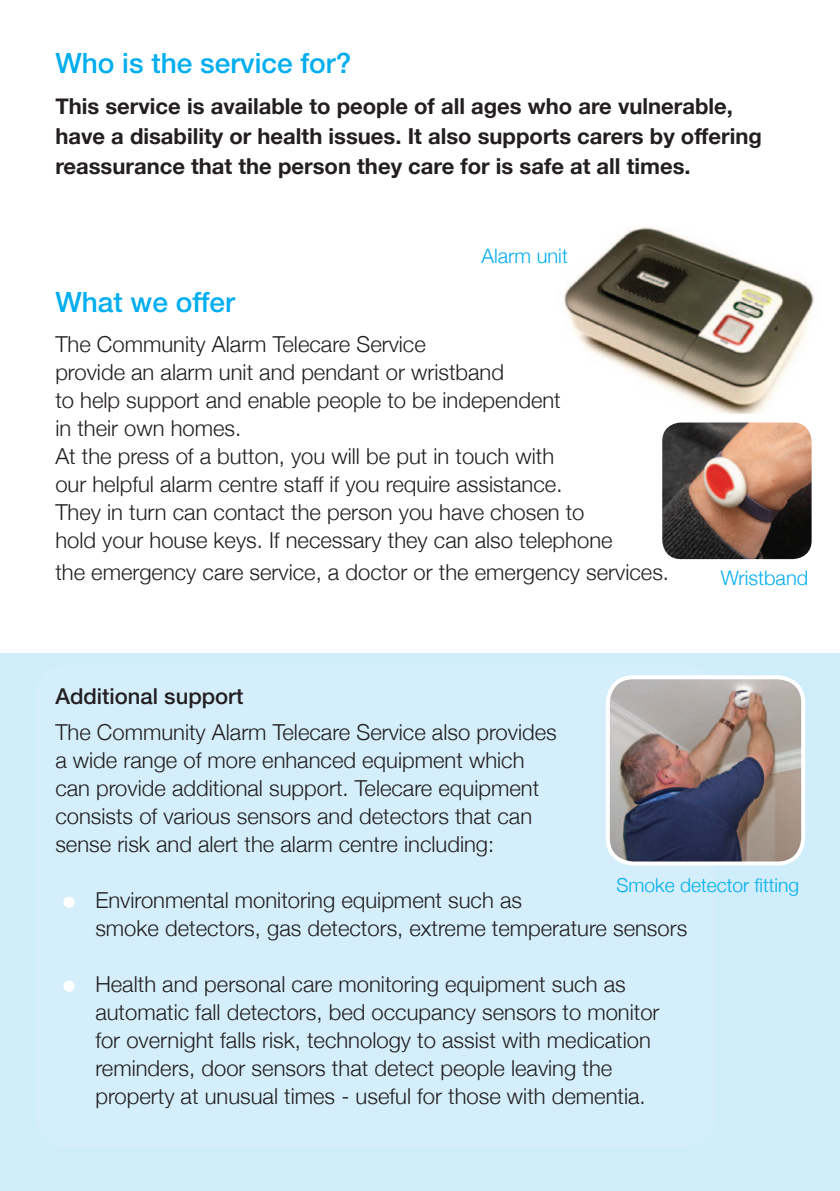
<style>
.page{position:relative;width:840px;height:1191px;background:#fff}
.page>*{position:absolute;margin:0;border:0;box-sizing:border-box;transform-origin:0 0}
.t1{font:500 28px "Helvetica Neue";color:#00aeef}
.t2{font:300 22px/28px "Helvetica Neue";color:#231f20}
.t3{font:700 22px/30px "Helvetica Neue";color:#231f20}
.t4{font:500 22px "Helvetica Neue";color:#231f20}
.t5{font:300 20px "Helvetica Neue";color:#00aeef}
.t6{font:300 19.2px "Helvetica Neue";color:#00aeef}
</style>
<div class="page">
<div style="left:0;top:653px;width:839px;height:538px;background:#cfedfb"></div>
<img style="left:564px;top:227px;width:250px;height:186px">
<div style="left:35px;top:665px;width:679px;height:482px;background:#d4effb;border-radius:31px"></div>
<img style="left:610px;top:680px;width:192px;height:183px">
<div style="left:605px;top:675px;width:199px;height:190px;border:4px solid #fff;border-radius:26px"></div>
<div style="left:63px;top:896px;width:12px;height:12px;background:#fff;border-radius:50%"></div>
<div style="left:63px;top:980px;width:12px;height:12px;background:#fff;border-radius:50%"></div>
<img style="left:662px;top:422px;width:149px;height:137px">
<p class="t1" style="left:55px;top:46px;width:297px">Who is the service for?</p>
<p class="t3" style="left:55px;top:91px;width:707px">This service is available to people of all ages who are vulnerable, have a disability or health issues. It also supports carers by offering reassurance that the person they care for is safe at all times.</p>
<p class="t5" style="left:481px;top:244px;width:88px">Alarm unit</p>
<p class="t1" style="left:55px;top:286px;width:181px">What we offer</p>
<p class="t2" style="left:55px;top:329px;width:558px">The Community Alarm Telecare Service<br>provide an alarm unit and pendant or wristband<br>to help support and enable people to be independent<br>in their own homes.<br>At the press of a button, you will be put in touch with<br>our helpful alarm centre staff if you require assistance.<br>They in turn can contact the person you have chosen to hold your house keys. If necessary they can also telephone</p>
<p class="t2" style="left:55px;top:557px;width:615px">the emergency care service, a doctor or the emergency services.</p>
<p class="t5" style="left:720px;top:566px;width:89px">Wristband</p>
<p class="t4" style="left:55px;top:683px;width:189px">Additional support</p>
<p class="t2" style="left:55px;top:717px;width:502px">The Community Alarm Telecare Service also provides a wide range of more enhanced equipment which can provide additional support. Telecare equipment consists of various sensors and detectors that can sense risk and alert the alarm centre including:</p>
<p class="t2" style="left:95px;top:885px;width:593px">Environmental monitoring equipment such as<br>smoke detectors, gas detectors, extreme temperature sensors</p>
<p class="t2" style="left:95px;top:969px;width:565px">Health and personal care monitoring equipment such as automatic fall detectors, bed occupancy sensors to monitor for overnight falls risk, technology to assist with medication reminders, door sensors that detect people leaving the property at unusual times - useful for those with dementia.</p>
<p class="t6" style="left:616px;top:873px;width:184px">Smoke detector fitting</p>
</div>
